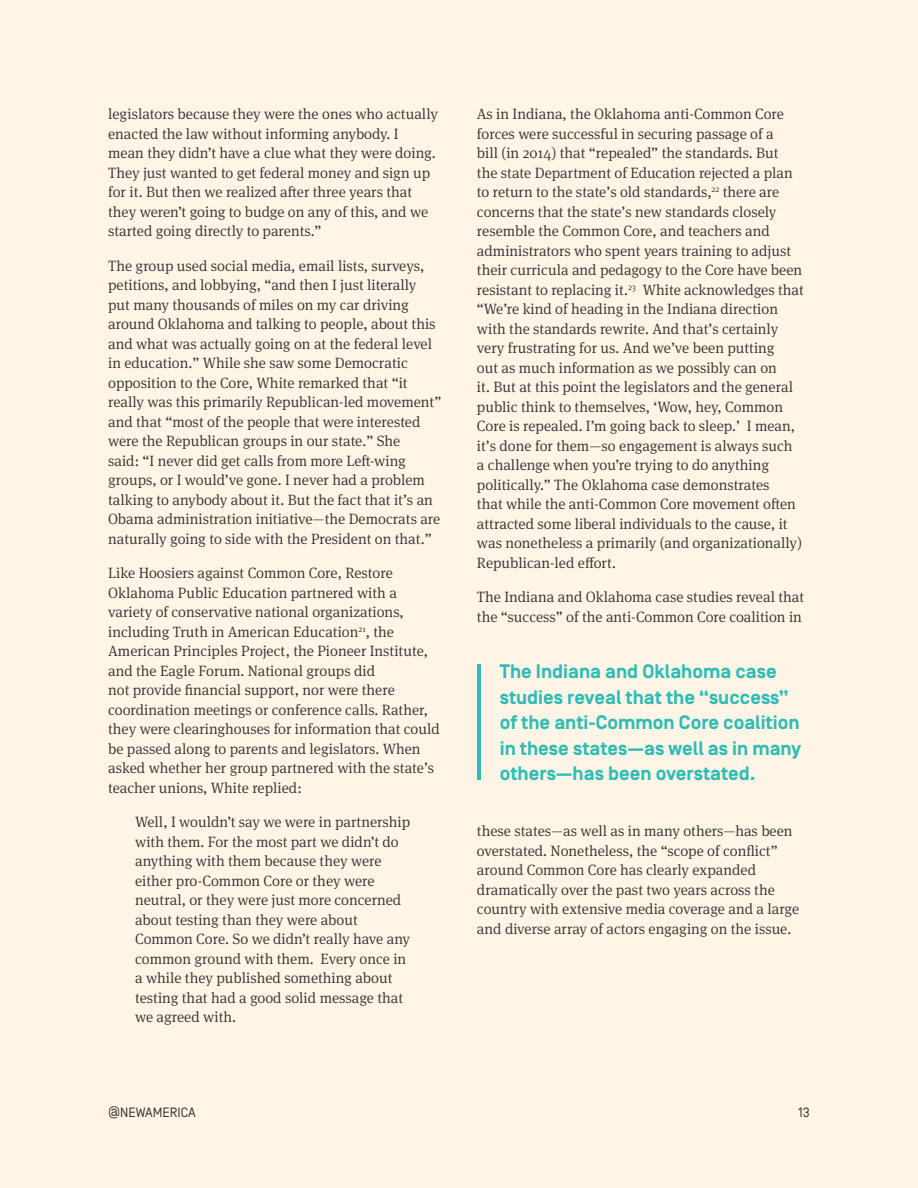
<style>
.page{position:relative;width:918px;height:1188px;background:#fff5e6}
.page>*{position:absolute;margin:0;border:0;box-sizing:border-box;transform-origin:0 0}
.t1{font:700 19.5px/25.5px "Simplon BP";color:#2ebcb4}
.t2{font:300 15px/19.5px "Meta Serif OT";color:#333233}
.t3{font:13.5px "Simplon BP Regular";color:#333233}
</style>
<div class="page">
<hr style="left:477px;top:665px;width:3px;height:115px;background:#2ebcb4">
<p class="t2" style="left:108px;top:105px;width:331px">legislators because they were the ones who actually enacted the law without informing anybody. I mean they didn’t have a clue what they were doing.<br>They just wanted to get federal money and sign up for it. But then we realized after three years that they weren’t going to budge on any of this, and we started going directly to parents.”</p>
<p class="t2" style="left:108px;top:256px;width:335px">The group used social media, email lists, surveys, petitions, and lobbying, “and then I just literally put many thousands of miles on my car driving around Oklahoma and talking to people, about this and what was actually going on at the federal level in education.” While she saw some Democratic opposition to the Core, White remarked that “it really was this primarily Republican-led movement” and that “most of the people that were interested were the Republican groups in our state.” She<br>said: “I never did get calls from more Left-wing groups, or I would’ve gone. I never had a problem talking to anybody about it. But the fact that it’s an Obama administration initiative—the Democrats are naturally going to side with the President on that.”</p>
<p class="t2" style="left:108px;top:564px;width:333px">Like Hoosiers against Common Core, Restore Oklahoma Public Education partnered with a variety of conservative national organizations, including Truth in American Education<sup>21</sup>, the American Principles Project, the Pioneer Institute, and the Eagle Forum. National groups did<br>not provide financial support, nor were there coordination meetings or conference calls. Rather, they were clearinghouses for information that could be passed along to parents and legislators. When asked whether her group partnered with the state’s teacher unions, White replied:</p>
<p class="t2" style="left:135px;top:813px;width:277px">Well, I wouldn’t say we were in partnership with them. For the most part we didn’t do anything with them because they were either pro-Common Core or they were neutral, or they were just more concerned about testing than they were about Common Core. So we didn’t really have any common ground with them. Every once in a while they published something about testing that had a good solid message that we agreed with.</p>
<p class="t2" style="left:477px;top:105px;width:328px">As in Indiana, the Oklahoma anti-Common Core forces were successful in securing passage of a<br>bill (in 2014) that “repealed” the standards. But<br>the state Department of Education rejected a plan to return to the state’s old standards,<sup>22</sup> there are concerns that the state’s new standards closely resemble the Common Core, and teachers and administrators who spent years training to adjust their curricula and pedagogy to the Core have been resistant to replacing it.<sup>23</sup> White acknowledges that “We’re kind of heading in the Indiana direction with the standards rewrite. And that’s certainly very frustrating for us. And we’ve been putting<br>out as much information as we possibly can on<br>it. But at this point the legislators and the general public think to themselves, ‘Wow, hey, Common Core is repealed. I’m going back to sleep.’ I mean, it’s done for them—so engagement is always such<br>a challenge when you’re trying to do anything politically.” The Oklahoma case demonstrates<br>that while the anti-Common Core movement often attracted some liberal individuals to the cause, it was nonetheless a primarily (and organizationally)<br>Republican-led effort.</p>
<p class="t2" style="left:477px;top:588px;width:329px">The Indiana and Oklahoma case studies reveal that the “success” of the anti-Common Core coalition in</p>
<h1 class="t1" style="left:500px;top:660px;width:303px">The Indiana and Oklahoma case studies reveal that the “success” of the anti-Common Core coalition in these states—as well as in many others—has been overstated.</h1>
<p class="t2" style="left:477px;top:822px;width:324px">these states—as well as in many others—has been overstated. Nonetheless, the “scope of conflict” around Common Core has clearly expanded dramatically over the past two years across the country with extensive media coverage and a large and diverse array of actors engaging on the issue.</p>
<p class="t3" style="left:108px;top:1104px;width:89px">@NEWAMERICA</p>
<p class="t3" style="left:798px;top:1104px;width:13px">13</p>
</div>
